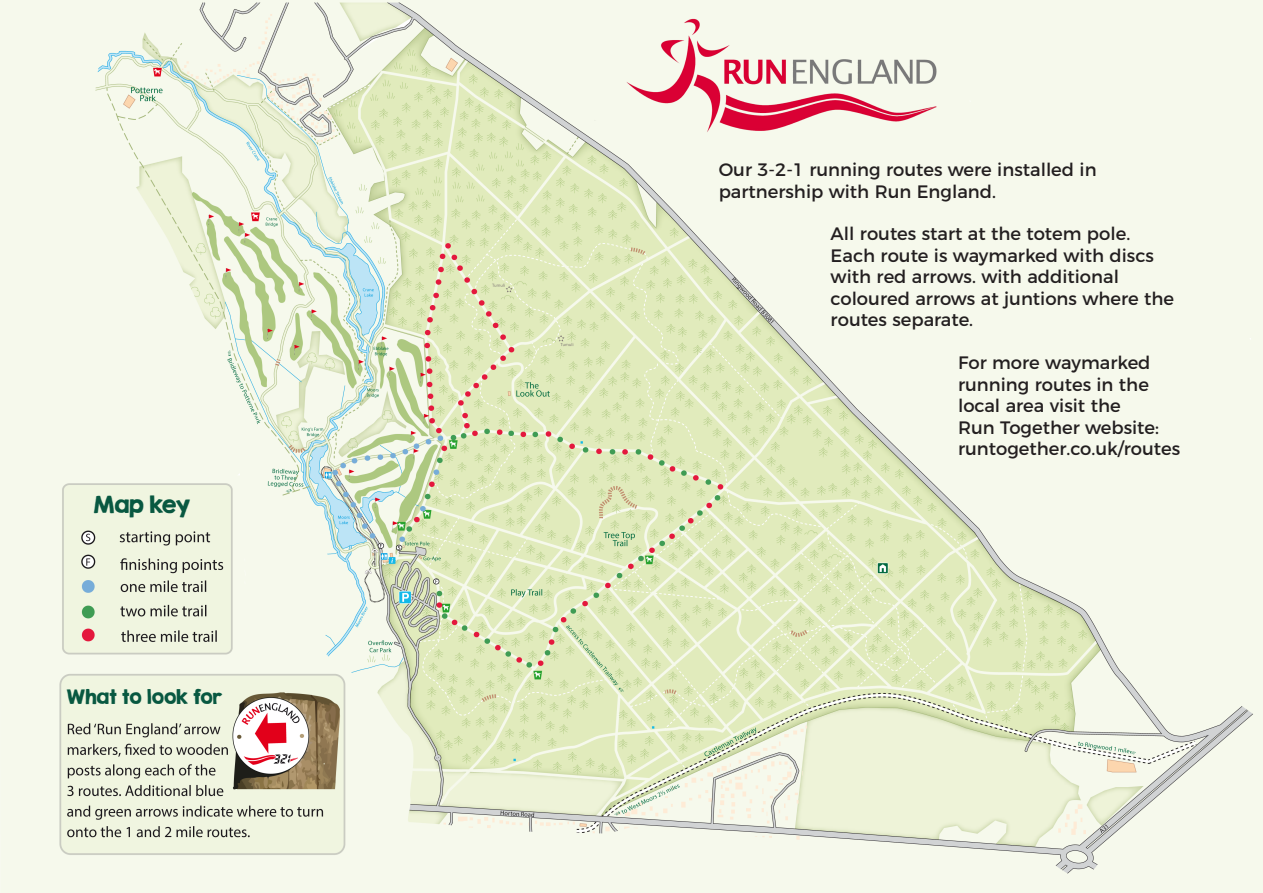
<style>
.page{position:relative;width:1263px;height:893px;background:#fff}
.page>*{position:absolute;margin:0;border:0;box-sizing:border-box;transform-origin:0 0}
.t1{font:21px "KG Second Chances Solid";letter-spacing:-.025em;color:#085841}
.t2{font:18px/21.6px "Montserrat";color:#231f20}
.t3{font:17.85px "KG Second Chances Solid";color:#085841}
</style>
<div class="page">
<img style="left:0;top:0;width:1263px;height:893px">
<p class="t1" style="left:94px;top:491px;width:99px">Map key</p>
<p class="t3" style="left:66px;top:686px;width:158px">What to look for</p>
<p class="t2" style="left:719px;top:157px;width:379px">Our 3-2-1 running routes were installed in partnership with Run England.</p>
<p class="t2" style="left:831px;top:221px;width:301px">All routes start at the totem pole.</p>
<p class="t2" style="left:831px;top:243px;width:345px">Each route is waymarked with discs with red arrows. with additional coloured arrows at juntions where the routes separate.</p>
<p class="t2" style="left:958px;top:350px;width:202px">For more waymarked running routes in the local area visit the<br>Run Together website:</p>
<p class="t2" style="left:958px;top:437px;width:224px">runtogether.co.uk/routes</p>
</div>
